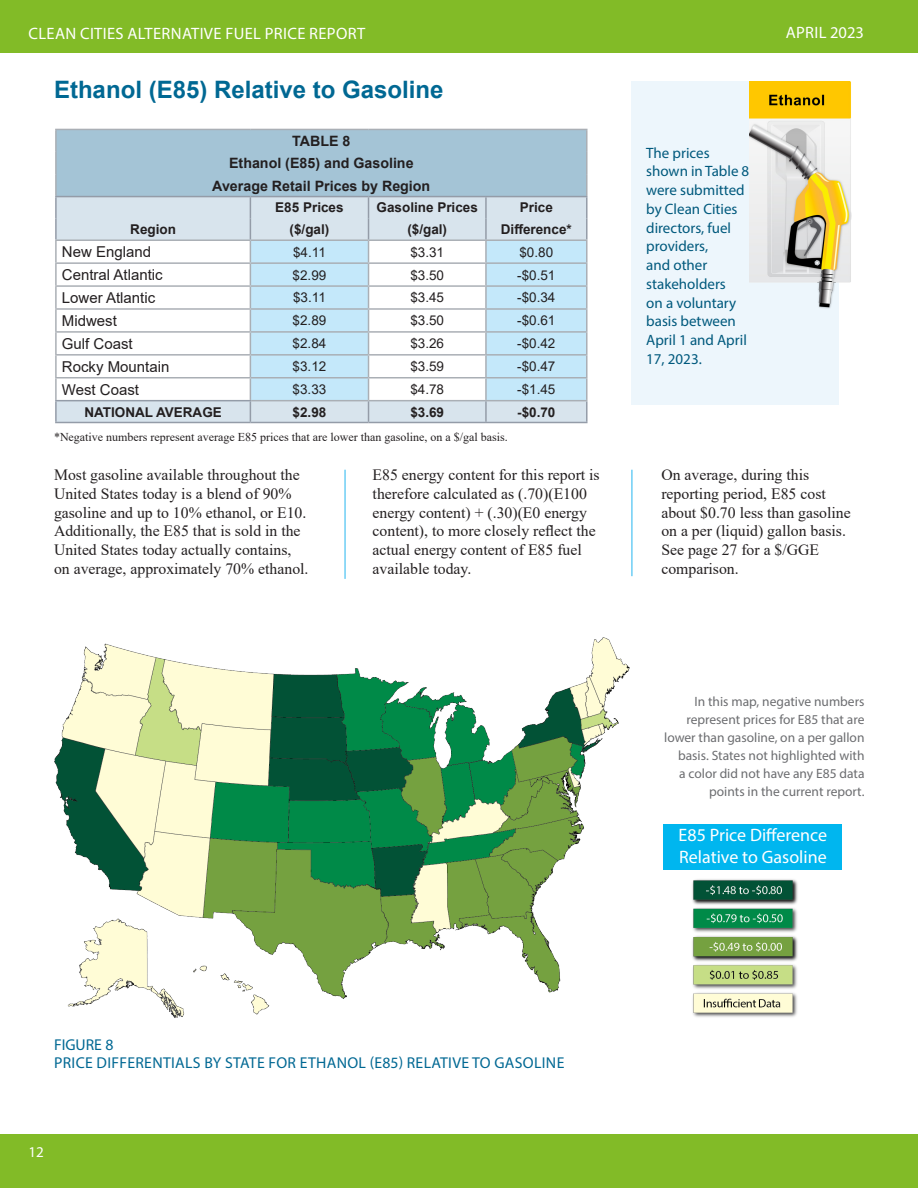
<style>
.page{position:relative;width:918px;height:1188px;background:#fff}
.page>*{position:absolute;margin:0;border:0;box-sizing:border-box;transform-origin:0 0}
.t1{font:700 24px "Arial";color:#006893}
.t2{font:18px "Myriad Pro";color:#fff}
.t3{font:16.5px "Myriad Pro";letter-spacing:.02em;color:#fff}
.Body_Text{font:15.75px/18.8px "Times New Roman";color:#231f20}
.Figure_Desc{font:15.75px "Myriad Pro";letter-spacing:.02em;color:#006893}
.t4{font:15px/18.8px "Myriad Pro";color:#00597d}
.Table_sub-left{font:15px "Arial";color:#231f20}
.t5{font:15px "Myriad Pro";color:#fff}
.Table_header{font:700 14.25px "Arial";color:#231f20}
.t6{font:13.5px/18px "Myriad Pro";color:#6c6d70;text-align:right}
.Table_contents{font:13.5px "Arial";color:#231f20}
.Bold_Table_Header_Fo{font:700 13.5px "Arial";color:#231f20}
.t7{font:12px "Times New Roman";color:#231f20}
</style>
<div class="page">
<div style="left:0;top:1134px;width:918px;height:53px;background:#82bb27"></div>
<div style="left:1px;top:0;width:917px;height:52px;background:#82bb27"></div>
<img style="left:54px;top:637px;width:744px;height:381px">
<div style="left:631px;top:81px;width:207px;height:324px;background:#edf6fc"></div>
<hr style="left:344px;top:470px;width:2px;height:109px;background:#6dcef5">
<hr style="left:631px;top:470px;width:2px;height:106px;background:#6dcef5">
<div style="left:664px;top:824px;width:178px;height:46px;background:#00b6ef"></div>
<hr style="left:55px;top:129px;width:195px;height:1px;background:#aaafb5">
<hr style="left:55px;top:130px;width:2px;height:22px;background:#aaafb5">
<hr style="left:486px;top:129px;width:102px;height:1px;background:#aaafb5">
<hr style="left:586px;top:130px;width:2px;height:22px;background:#aaafb5">
<hr style="left:55px;top:152px;width:2px;height:22px;background:#aaafb5">
<hr style="left:586px;top:152px;width:2px;height:22px;background:#aaafb5">
<hr style="left:55px;top:174px;width:2px;height:22px;background:#aaafb5">
<hr style="left:586px;top:174px;width:2px;height:22px;background:#aaafb5">
<hr style="left:55px;top:196px;width:195px;height:1px;background:#949ca8">
<hr style="left:486px;top:196px;width:102px;height:1px;background:#949ca8">
<hr style="left:55px;top:197px;width:2px;height:21px;background:#949ca8">
<hr style="left:586px;top:197px;width:2px;height:21px;background:#949ca8">
<hr style="left:55px;top:218px;width:2px;height:21px;background:#949ca8">
<hr style="left:586px;top:218px;width:2px;height:21px;background:#949ca8">
<hr style="left:55px;top:239px;width:195px;height:2px;background:#aaafb5">
<hr style="left:55px;top:241px;width:2px;height:21px;background:#aaafb5">
<hr style="left:55px;top:264px;width:2px;height:21px;background:#aaafb5">
<hr style="left:55px;top:287px;width:2px;height:21px;background:#aaafb5">
<hr style="left:55px;top:310px;width:2px;height:21px;background:#aaafb5">
<hr style="left:55px;top:333px;width:2px;height:21px;background:#aaafb5">
<hr style="left:55px;top:356px;width:2px;height:21px;background:#aaafb5">
<hr style="left:55px;top:379px;width:2px;height:21px;background:#aaafb5">
<hr style="left:55px;top:400px;width:196px;height:1px;background:#949ca8">
<hr style="left:55px;top:401px;width:2px;height:21px;background:#949ca8">
<hr style="left:586px;top:401px;width:2px;height:21px;background:#949ca8">
<hr style="left:55px;top:422px;width:195px;height:1px;background:#949ca8">
<hr style="left:250px;top:422px;width:119px;height:1px;background:#949ca8">
<hr style="left:369px;top:422px;width:117px;height:1px;background:#949ca8">
<hr style="left:486px;top:422px;width:102px;height:1px;background:#949ca8">
<hr style="left:486px;top:239px;width:102px;height:2px;background:#aaafb5">
<hr style="left:486px;top:400px;width:102px;height:1px;background:#aaafb5">
<hr style="left:586px;top:241px;width:2px;height:21px;background:#aaafb5">
<hr style="left:586px;top:264px;width:2px;height:21px;background:#aaafb5">
<hr style="left:586px;top:287px;width:2px;height:21px;background:#aaafb5">
<hr style="left:586px;top:310px;width:2px;height:21px;background:#aaafb5">
<hr style="left:586px;top:333px;width:2px;height:21px;background:#aaafb5">
<hr style="left:586px;top:356px;width:2px;height:21px;background:#aaafb5">
<hr style="left:586px;top:379px;width:2px;height:21px;background:#aaafb5">
<hr style="left:55px;top:262px;width:195px;height:2px;background:#aaafb5">
<hr style="left:486px;top:262px;width:102px;height:2px;background:#aaafb5">
<hr style="left:55px;top:285px;width:195px;height:2px;background:#aaafb5">
<hr style="left:486px;top:285px;width:102px;height:2px;background:#aaafb5">
<hr style="left:55px;top:308px;width:195px;height:2px;background:#aaafb5">
<hr style="left:486px;top:308px;width:102px;height:2px;background:#aaafb5">
<hr style="left:55px;top:331px;width:195px;height:2px;background:#aaafb5">
<hr style="left:486px;top:331px;width:102px;height:2px;background:#aaafb5">
<hr style="left:55px;top:354px;width:195px;height:2px;background:#aaafb5">
<hr style="left:486px;top:354px;width:102px;height:2px;background:#aaafb5">
<hr style="left:55px;top:377px;width:195px;height:2px;background:#aaafb5">
<hr style="left:486px;top:377px;width:102px;height:2px;background:#aaafb5">
<svg style="left:56px;top:129px;width:531px;height:293px"></svg>
<img style="left:749px;top:81px;width:102px;height:246px">
<p class="t3" style="left:29px;top:23px;width:338px">CLEAN CITIES ALTERNATIVE FUEL PRICE REPORT</p>
<p class="t3" style="left:786px;top:23px;width:80px">APRIL 2023</p>
<h1 class="t1" style="left:54px;top:73px;width:391px">Ethanol (E85) Relative to Gasoline</h1>
<p class="Table_header" style="left:292px;top:131px;width:60px">TABLE 8</p>
<p class="Table_header" style="left:229px;top:153px;width:186px">Ethanol (E85) and Gasoline</p>
<p class="Table_header" style="left:212px;top:176px;width:220px">Average Retail Prices by Region</p>
<p class="Bold_Table_Header_Fo" style="left:275px;top:198px;width:70px">E85 Prices</p>
<p class="Bold_Table_Header_Fo" style="left:377px;top:198px;width:103px">Gasoline Prices</p>
<p class="Bold_Table_Header_Fo" style="left:520px;top:198px;width:35px">Price</p>
<p class="Bold_Table_Header_Fo" style="left:130px;top:220px;width:47px">Region</p>
<p class="Bold_Table_Header_Fo" style="left:290px;top:220px;width:41px">($/gal)</p>
<p class="Bold_Table_Header_Fo" style="left:407px;top:220px;width:41px">($/gal)</p>
<p class="Bold_Table_Header_Fo" style="left:501px;top:220px;width:72px">Difference*</p>
<p class="Table_sub-left" style="left:62px;top:242px;width:91px">New England</p>
<p class="Table_contents" style="left:293px;top:243px;width:34px">$4.11</p>
<p class="Table_contents" style="left:410px;top:243px;width:35px">$3.31</p>
<p class="Table_contents" style="left:519px;top:243px;width:35px">$0.80</p>
<p class="Table_sub-left" style="left:62px;top:264px;width:102px">Central Atlantic</p>
<p class="Table_contents" style="left:293px;top:265px;width:35px">$2.99</p>
<p class="Table_contents" style="left:410px;top:265px;width:35px">$3.50</p>
<p class="Table_contents" style="left:517px;top:265px;width:40px">-$0.51</p>
<p class="Table_sub-left" style="left:62px;top:287px;width:95px">Lower Atlantic</p>
<p class="Table_contents" style="left:293px;top:288px;width:34px">$3.11</p>
<p class="Table_contents" style="left:410px;top:288px;width:35px">$3.45</p>
<p class="Table_contents" style="left:517px;top:288px;width:40px">-$0.34</p>
<p class="Table_sub-left" style="left:62px;top:310px;width:57px">Midwest</p>
<p class="Table_contents" style="left:293px;top:311px;width:35px">$2.89</p>
<p class="Table_contents" style="left:410px;top:311px;width:35px">$3.50</p>
<p class="Table_contents" style="left:517px;top:311px;width:40px">-$0.61</p>
<p class="Table_sub-left" style="left:62px;top:333px;width:72px">Gulf Coast</p>
<p class="Table_contents" style="left:293px;top:334px;width:35px">$2.84</p>
<p class="Table_contents" style="left:410px;top:334px;width:35px">$3.26</p>
<p class="Table_contents" style="left:517px;top:334px;width:40px">-$0.42</p>
<p class="Table_sub-left" style="left:62px;top:356px;width:109px">Rocky Mountain</p>
<p class="Table_contents" style="left:293px;top:357px;width:35px">$3.12</p>
<p class="Table_contents" style="left:410px;top:357px;width:35px">$3.59</p>
<p class="Table_contents" style="left:517px;top:357px;width:40px">-$0.47</p>
<p class="Table_sub-left" style="left:62px;top:379px;width:79px">West Coast</p>
<p class="Table_contents" style="left:293px;top:380px;width:35px">$3.33</p>
<p class="Table_contents" style="left:410px;top:380px;width:35px">$4.78</p>
<p class="Table_contents" style="left:517px;top:380px;width:40px">-$1.45</p>
<p class="Bold_Table_Header_Fo" style="left:84px;top:402px;width:139px">NATIONAL AVERAGE</p>
<p class="Bold_Table_Header_Fo" style="left:293px;top:402px;width:35px">$2.98</p>
<p class="Bold_Table_Header_Fo" style="left:410px;top:402px;width:35px">$3.69</p>
<p class="Bold_Table_Header_Fo" style="left:517px;top:402px;width:40px">-$0.70</p>
<p class="t7" style="left:54px;top:429px;width:455px">*Negative numbers represent average E85 prices that are lower than gasoline, on a $/gal basis.</p>
<p class="Body_Text" style="left:54px;top:465px;width:256px">Most gasoline available throughout the United States today is a blend of 90% gasoline and up to 10% ethanol, or E10.<br>Additionally, the E85 that is sold in the United States today actually contains, on average, approximately 70% ethanol.</p>
<p class="Body_Text" style="left:373px;top:465px;width:229px">E85 energy content for this report is therefore calculated as (.70)(E100 energy content) + (.30)(E0 energy content), to more closely reflect the actual energy content of E85 fuel available today.</p>
<p class="t4" style="left:646px;top:143px;width:104px">The prices shown in Table 8 were submitted by Clean Cities directors, fuel providers,<br>and other stakeholders<br>on a voluntary basis between<br>April 1 and April<br>17, 2023.</p>
<p class="Body_Text" style="left:661px;top:465px;width:191px">On average, during this reporting period, E85 cost about $0.70 less than gasoline on a per (liquid) gallon basis.<br>See page 27 for a $/GGE comparison.</p>
<p class="t6" style="left:664px;top:692px;width:202px">In this map, negative numbers represent prices for E85 that are lower than gasoline, on a per gallon basis. States not highlighted with<br>a color did not have any E85 data points in the current report.</p>
<p class="t2" style="left:679px;top:824px;width:150px">E85 Price Difference</p>
<p class="t2" style="left:679px;top:845px;width:149px">Relative to Gasoline</p>
<p class="Figure_Desc" style="left:54px;top:1035px;width:61px">FIGURE 8</p>
<p class="Figure_Desc" style="left:54px;top:1053px;width:512px">PRICE DIFFERENTIALS BY STATE FOR ETHANOL (E85) RELATIVE TO GASOLINE</p>
<p class="t5" style="left:28px;top:1143px;width:17px">12</p>
</div>
